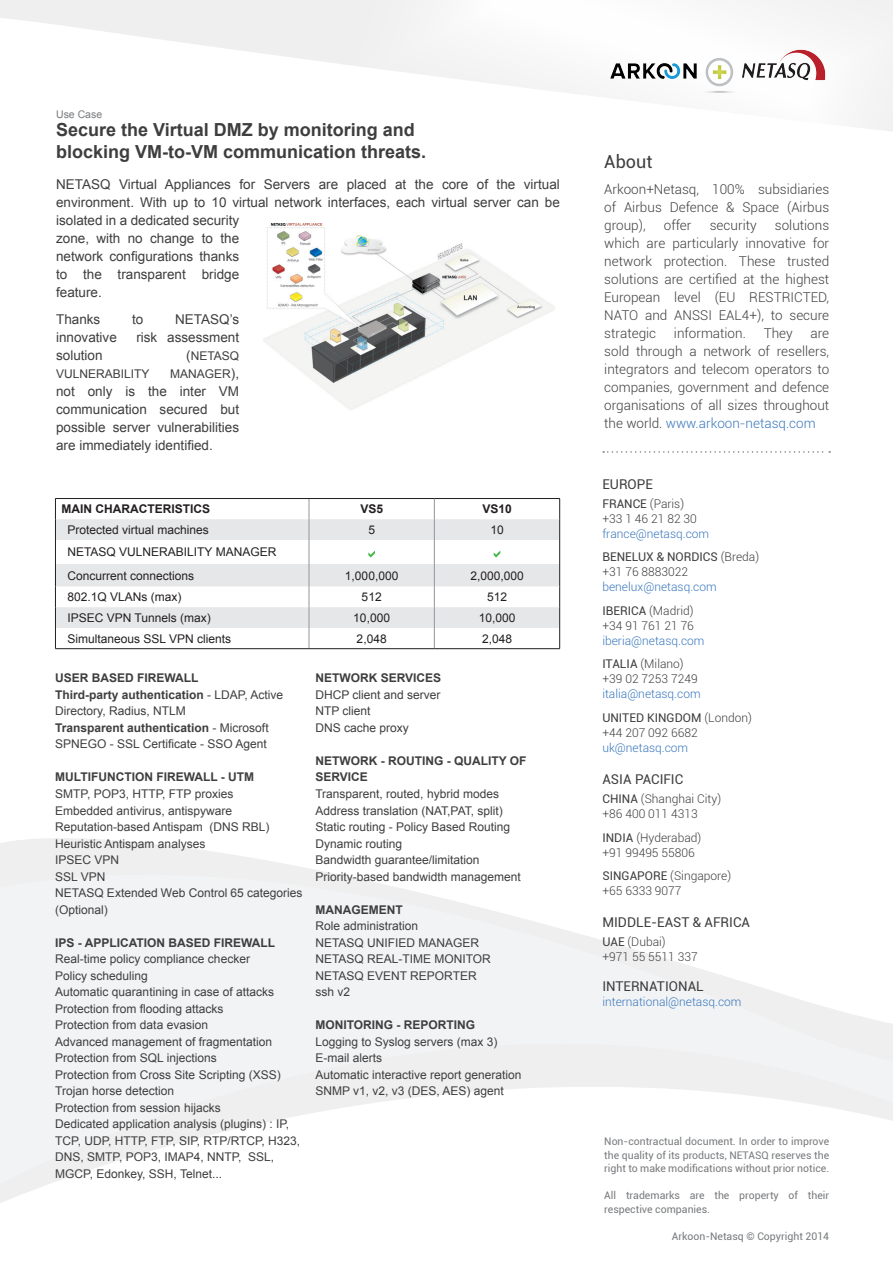
<style>
.page{position:relative;width:893px;height:1263px;background:#fff}
.page>*{position:absolute;margin:0;border:0;box-sizing:border-box;transform-origin:0 0}
.t1{font:700 18px/22.5px "Arial";color:#3e3e3f}
.t2{font:18px "Roboto";color:#3e3e3f}
.t3{font:300 13.5px/18px "Roboto";color:#3e3e3f;text-align:justify}
.t4{font:13.5px/18px "Arial";color:#3e3e3f}
.t5{font:13.5px "Roboto";color:#3e3e3f}
.t6{font:12px/16.5px "Arial";color:#3e3e3f}
.t7{font:300 12px/15px "Roboto";color:#3e3e3f}
.t8{font:12px/23.2px "Arial";color:#231f20}
.t9{font:700 12px "Arial";color:#231f20}
.t10{font:300 12px "Roboto";color:#3a78bd}
.t11{font:10.5px/13.5px "Roboto";color:#787a7d;text-align:justify}
.t12{font:10.5px "Arial";color:#787a7d}
.s1{font-size:13.5px}
.s2{font-weight:700}
.s3{color:#3a78bd}
.s4{font-weight:400}
</style>
<div class="page">
<svg style="left:0;top:838px;width:893px;height:365px;fill:#f2f3f4"></svg>
<svg style="left:0;top:0;width:302px;height:59px;fill:#efefef"></svg>
<svg style="left:302px;top:0;width:591px;height:131px"></svg>
<svg style="left:603px;top:451px;width:227px;height:2px"></svg>
<img style="left:599px;top:41px;width:238px;height:61px">
<svg style="left:56px;top:519px;width:503px;height:109px;fill:#e6e7e9"></svg>
<svg style="left:309px;top:499px;width:1px;height:149px"></svg>
<svg style="left:434px;top:499px;width:1px;height:149px"></svg>
<hr style="left:55px;top:648px;width:254px;height:1px;background:#231f20">
<hr style="left:309px;top:648px;width:125px;height:1px;background:#231f20">
<hr style="left:434px;top:648px;width:126px;height:1px;background:#231f20">
<hr style="left:55px;top:498px;width:254px;height:1px;background:#231f20">
<hr style="left:309px;top:498px;width:125px;height:1px;background:#231f20">
<hr style="left:434px;top:498px;width:126px;height:1px;background:#231f20">
<svg style="left:55px;top:499px;width:1px;height:149px"></svg>
<svg style="left:559px;top:499px;width:1px;height:149px"></svg>
<svg style="left:368px;top:550px;width:7px;height:7px"></svg>
<svg style="left:494px;top:550px;width:6px;height:7px"></svg>
<img style="left:263px;top:223px;width:292px;height:187px">
<p class="t12" style="left:56px;top:107px;width:48px">Use Case</p>
<p class="t1" style="left:56px;top:119px;width:372px">Secure the Virtual DMZ by monitoring and blocking VM-to-VM communication threats.</p>
<p class="t4" style="left:56px;top:176px;width:505px">NETASQ Virtual Appliances for Servers are placed at the core of the virtual environment. With up to 10 virtual network interfaces, each virtual server can be isolated in a dedicated security<br>zone, with no change to the<br>network configurations thanks<br>to the transparent bridge<br>feature.</p>
<p class="t4" style="left:56px;top:310px;width:46px">Thanks</p>
<p class="t4" style="left:132px;top:310px;width:13px">to</p>
<p class="t4" style="left:175px;top:310px;width:66px">NETASQ’s</p>
<p class="t4" style="left:56px;top:328px;width:62px">innovative</p>
<p class="t4" style="left:136px;top:328px;width:104px">risk assessment</p>
<p class="t4" style="left:56px;top:346px;width:48px">solution</p>
<p class="t6" style="left:186px;top:347px;width:54px"><span class="s1">(</span>NETASQ</p>
<p class="t6" style="left:56px;top:365px;width:95px">VULNERABILITY</p>
<p class="t6" style="left:170px;top:365px;width:70px">MANAGER<span class="s1">),</span></p>
<p class="t4" style="left:56px;top:382px;width:185px;text-align:justify">not only is the inter VM communication secured but possible server vulnerabilities are immediately identified.</p>
<p class="t9" style="left:61px;top:501px;width:150px">MAIN CHARACTERISTICS</p>
<p class="t9" style="left:360px;top:501px;width:24px">VS5</p>
<p class="t9" style="left:482px;top:501px;width:31px">VS10</p>
<p class="t8" style="left:67px;top:518px;width:143px">Protected virtual machines</p>
<p class="t8" style="left:368px;top:518px;width:8px">5</p>
<p class="t8" style="left:490px;top:518px;width:15px">10</p>
<p class="t8" style="left:67px;top:541px;width:210px">NETASQ VULNERABILITY MANAGER<br>Concurrent connections</p>
<p class="t8" style="left:345px;top:564px;width:55px">1,000,000</p>
<p class="t8" style="left:470px;top:564px;width:55px">2,000,000</p>
<p class="t8" style="left:67px;top:585px;width:116px">802.1Q VLANs (max)</p>
<p class="t8" style="left:362px;top:585px;width:22px">512</p>
<p class="t8" style="left:487px;top:585px;width:22px">512</p>
<p class="t8" style="left:67px;top:606px;width:145px">IPSEC VPN Tunnels (max)</p>
<p class="t8" style="left:353px;top:606px;width:38px">10,000</p>
<p class="t8" style="left:479px;top:606px;width:38px">10,000</p>
<p class="t8" style="left:67px;top:627px;width:165px">Simultaneous SSL VPN clients</p>
<p class="t8" style="left:357px;top:627px;width:32px">2,048</p>
<p class="t8" style="left:482px;top:627px;width:32px">2,048</p>
<p class="t6" style="left:55px;top:670px;width:229px"><span class="s2">USER BASED FIREWALL<br>Third-party authentication</span> - LDAP, Active Directory, Radius, NTLM<br><span class="s2">Transparent authentication</span> - Microsoft SPNEGO - SSL Certificate - SSO Agent</p>
<p class="t6" style="left:55px;top:769px;width:249px"><span class="s2">MULTIFUNCTION FIREWALL - UTM<br></span>SMTP, POP3, HTTP, FTP proxies<br>Embedded antivirus, antispyware<br>Reputation-based Antispam (DNS RBL)<br>Heuristic Antispam analyses<br>IPSEC VPN<br>SSL VPN<br>NETASQ Extended Web Control 65 categories (Optional)</p>
<p class="t6" style="left:55px;top:934px;width:246px"><span class="s2">IPS - APPLICATION BASED FIREWALL </span>Real-time policy compliance checker<br>Policy scheduling<br>Automatic quarantining in case of attacks Protection from flooding attacks<br>Protection from data evasion<br>Advanced management of fragmentation Protection from SQL injections<br>Protection from Cross Site Scripting (XSS)<br>Trojan horse detection<br>Protection from session hijacks<br>Dedicated application analysis (plugins) : IP, TCP, UDP, HTTP, FTP, SIP, RTP/RTCP, H323, DNS, SMTP, POP3, IMAP4, NNTP, SSL, MGCP, Edonkey, SSH, Telnet...</p>
<p class="t6" style="left:315px;top:670px;width:127px"><span class="s2">NETWORK SERVICES<br></span>DHCP client and server<br>NTP client<br>DNS cache proxy</p>
<p class="t6" style="left:315px;top:753px;width:213px"><span class="s2">NETWORK - ROUTING - QUALITY OF<br>SERVICE<br></span>Transparent, routed, hybrid modes<br>Address translation (NAT,PAT, split)<br>Static routing - Policy Based Routing<br>Dynamic routing<br>Bandwidth guarantee/limitation<br>Priority-based bandwidth management</p>
<p class="t6" style="left:315px;top:901px;width:177px"><span class="s2">MANAGEMENT<br></span>Role administration<br>NETASQ UNIFIED MANAGER<br>NETASQ REAL-TIME MONITOR<br>NETASQ EVENT REPORTER ssh v2</p>
<p class="t6" style="left:315px;top:1017px;width:208px"><span class="s2">MONITORING - REPORTING<br></span>Logging to Syslog servers (max 3)<br>E-mail alerts<br>Automatic interactive report generation<br>SNMP v1, v2, v3 (DES, AES) agent</p>
<p class="t2" style="left:604px;top:149px;width:50px">About</p>
<p class="t3" style="left:604px;top:180px;width:226px">Arkoon+Netasq, 100% subsidiaries of Airbus Defence &amp; Space (Airbus group),</p>
<p class="t3" style="left:664px;top:216px;width:29px">offer</p>
<p class="t3" style="left:710px;top:216px;width:48px">security</p>
<p class="t3" style="left:604px;top:216px;width:226px;text-indent:171px">solutions which are particularly innovative for network protection. These trusted solutions are certified at the highest European level (EU RESTRICTED, NATO and ANSSI EAL4+), to secure strategic</p>
<p class="t3" style="left:674px;top:324px;width:73px">information.</p>
<p class="t3" style="left:764px;top:324px;width:31px">They</p>
<p class="t3" style="left:604px;top:324px;width:226px;text-indent:206px">are sold through a network of resellers, integrators and telecom operators to companies, government and defence organisations of all sizes throughout the world. <span class="s3">www.arkoon-netasq.com</span></p>
<p class="t5" style="left:602px;top:474px;width:52px">EUROPE</p>
<p class="t7" style="left:602px;top:496px;width:108px"><span class="s4">FRANCE</span> (Paris)<br>+33 1 46 21 82 30 <span class="s3">france@netasq.com</span></p>
<p class="t7" style="left:602px;top:549px;width:158px"><span class="s4">BENELUX &amp; NORDICS</span> (Breda) +31 76 8883022 <span class="s3">benelux@netasq.com</span></p>
<p class="t7" style="left:602px;top:603px;width:104px"><span class="s4">IBERICA</span> (Madrid) +34 91 761 21 76 <span class="s3">iberia@netasq.com</span></p>
<p class="t7" style="left:602px;top:656px;width:100px"><span class="s4">ITALIA</span> (Milano) +39 02 7253 7249 <span class="s3">italia@netasq.com</span></p>
<p class="t7" style="left:602px;top:710px;width:151px"><span class="s4">UNITED KINGDOM</span> (London) +44 207 092 6682 <span class="s3">uk@netasq.com</span></p>
<p class="t5" style="left:602px;top:770px;width:82px">ASIA PACIFIC</p>
<p class="t7" style="left:602px;top:791px;width:120px"><span class="s4">CHINA</span> (Shanghai City) +86 400 011 4313</p>
<p class="t7" style="left:602px;top:829px;width:100px"><span class="s4">INDIA</span> (Hyderabad) +91 99495 55806</p>
<p class="t7" style="left:602px;top:868px;width:130px"><span class="s4">SINGAPORE</span> (Singapore) +65 6333 9077</p>
<p class="t5" style="left:602px;top:913px;width:149px">MIDDLE-EAST &amp; AFRICA</p>
<p class="t7" style="left:602px;top:934px;width:97px"><span class="s4">UAE</span> (Dubai)<br>+971 55 5511 337</p>
<p class="t5" style="left:602px;top:977px;width:103px">INTERNATIONAL</p>
<p class="t10" style="left:602px;top:994px;width:141px">international@netasq.com</p>
<p class="t11" style="left:604px;top:1134px;width:226px">Non-contractual document. In order to improve the quality of its products, NETASQ reserves the right to make modifications without prior notice.</p>
<p class="t11" style="left:604px;top:1188px;width:226px">All trademarks are the property of their respective companies.</p>
<p class="t11" style="left:672px;top:1229px;width:159px">Arkoon-Netasq © Copyright 2014</p>
</div>
